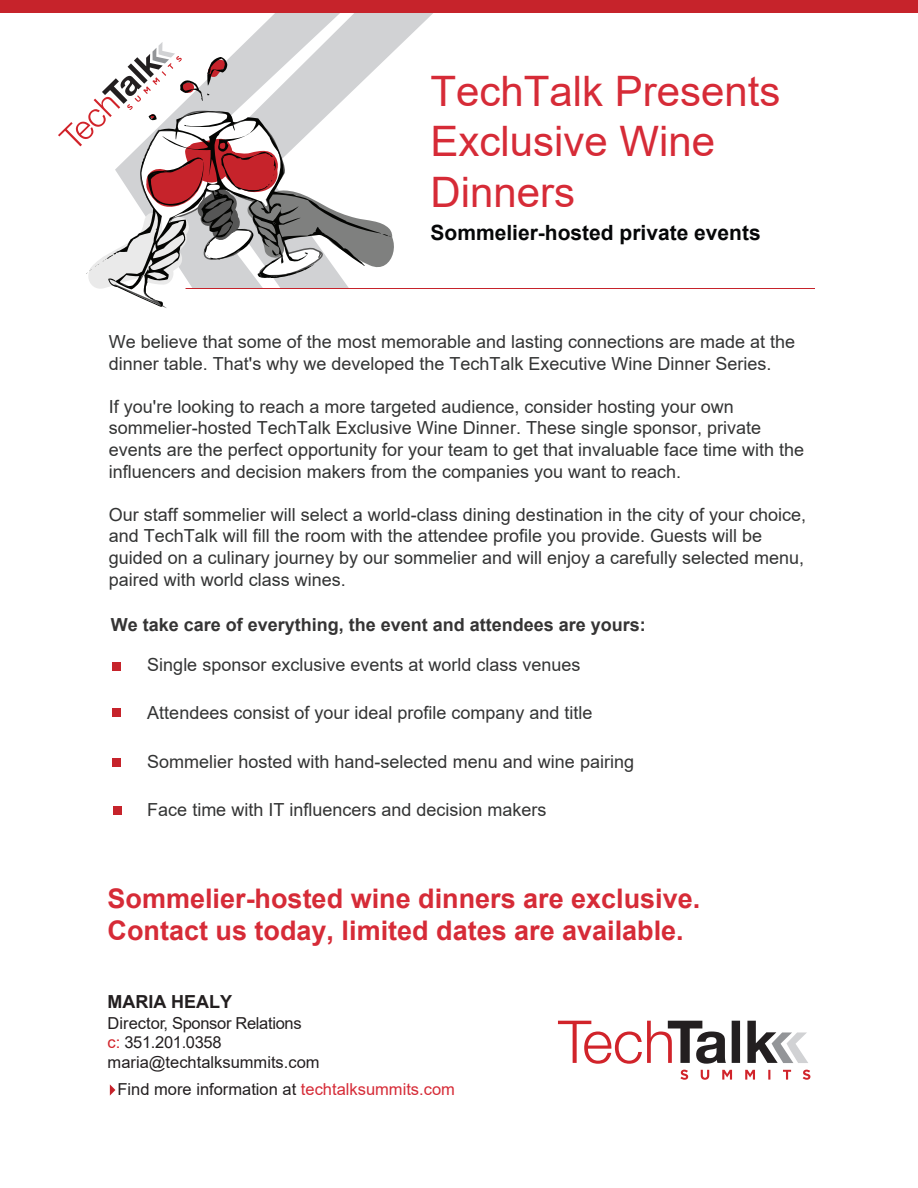
<style>
.page{position:relative;width:918px;height:1188px;background:#fff}
.page>*{position:absolute;margin:0;border:0;box-sizing:border-box;transform-origin:0 0}
.t1{font:42px/50.4px "Arial";color:#d62b37}
.t2{font:700 27px/32.4px "Arial";color:#d62b37}
.t3{font:700 21px "Arial";color:#060708}
.t4{font:18px/21.6px "Arial";color:#333434}
.t5{font:700 18px "Arial";color:#353434}
.t6{font:700 18px "Arial";color:#231f20}
.t7{font:16.5px/19.8px "Arial";color:#231f20}
.s1{color:#d1232a}
.s2{color:#d62b37}
</style>
<div class="page">
<svg style="left:196px;top:12px;width:269px;height:30px;fill:#d1d2d4"></svg>
<img style="left:0;top:0;width:918px;height:12px">
<div style="left:0;top:0;width:905px;height:11px;background:#c6232b"></div>
<svg style="left:110px;top:1084px;width:5px;height:12px"></svg>
<img style="left:404px;top:288px;width:411px;height:1px">
<svg style="left:113px;top:662px;width:8px;height:8px"></svg>
<svg style="left:112px;top:708px;width:8px;height:8px"></svg>
<svg style="left:112px;top:758px;width:8px;height:8px"></svg>
<svg style="left:113px;top:806px;width:8px;height:8px"></svg>
<svg style="left:680px;top:1070px;width:130px;height:10px"></svg>
<svg style="left:558px;top:1021px;width:250px;height:43px"></svg>
<svg style="left:58px;top:42px;width:346px;height:265px"></svg>
<h1 class="t1" style="left:430px;top:66px;width:352px">TechTalk Presents<br>Exclusive Wine<br>Dinners</h1>
<p class="t3" style="left:430px;top:218px;width:332px">Sommelier-hosted private events</p>
<p class="t4" style="left:109px;top:331px;width:688px">We believe that some of the most memorable and lasting connections are made at the dinner table. That's why we developed the TechTalk Executive Wine Dinner Series.</p>
<p class="t4" style="left:109px;top:396px;width:697px">If you're looking to reach a more targeted audience, consider hosting your own sommelier-hosted TechTalk Exclusive Wine Dinner. These single sponsor, private events are the perfect opportunity for your team to get that invaluable face time with the influencers and decision makers from the companies you want to reach.</p>
<p class="t4" style="left:109px;top:504px;width:699px">Our staff sommelier will select a world-class dining destination in the city of your choice, and TechTalk will fill the room with the attendee profile you provide. Guests will be guided on a culinary journey by our sommelier and will enjoy a carefully selected menu, paired with world class wines.</p>
<p class="t5" style="left:111px;top:612px;width:537px">We take care of everything, the event and attendees are yours:</p>
<p class="t4" style="left:147px;top:653px;width:435px">Single sponsor exclusive events at world class venues</p>
<p class="t4" style="left:147px;top:702px;width:447px">Attendees consist of your ideal profile company and title</p>
<p class="t4" style="left:147px;top:750px;width:488px">Sommelier hosted with hand-selected menu and wine pairing</p>
<p class="t4" style="left:147px;top:799px;width:401px">Face time with IT influencers and decision makers</p>
<h2 class="t2" style="left:108px;top:883px;width:594px">Sommelier-hosted wine dinners are exclusive.<br>Contact us today, limited dates are available.</h2>
<p class="t6" style="left:108px;top:989px;width:126px">MARIA HEALY</p>
<p class="t7" style="left:108px;top:1013px;width:214px">Director, Sponsor Relations<br><span class="s1">c:</span> 351.201.0358 maria@techtalksummits.com</p>
<p class="t7" style="left:117px;top:1079px;width:339px">Find more information at <span class="s2">techtalksummits.com</span></p>
</div>
